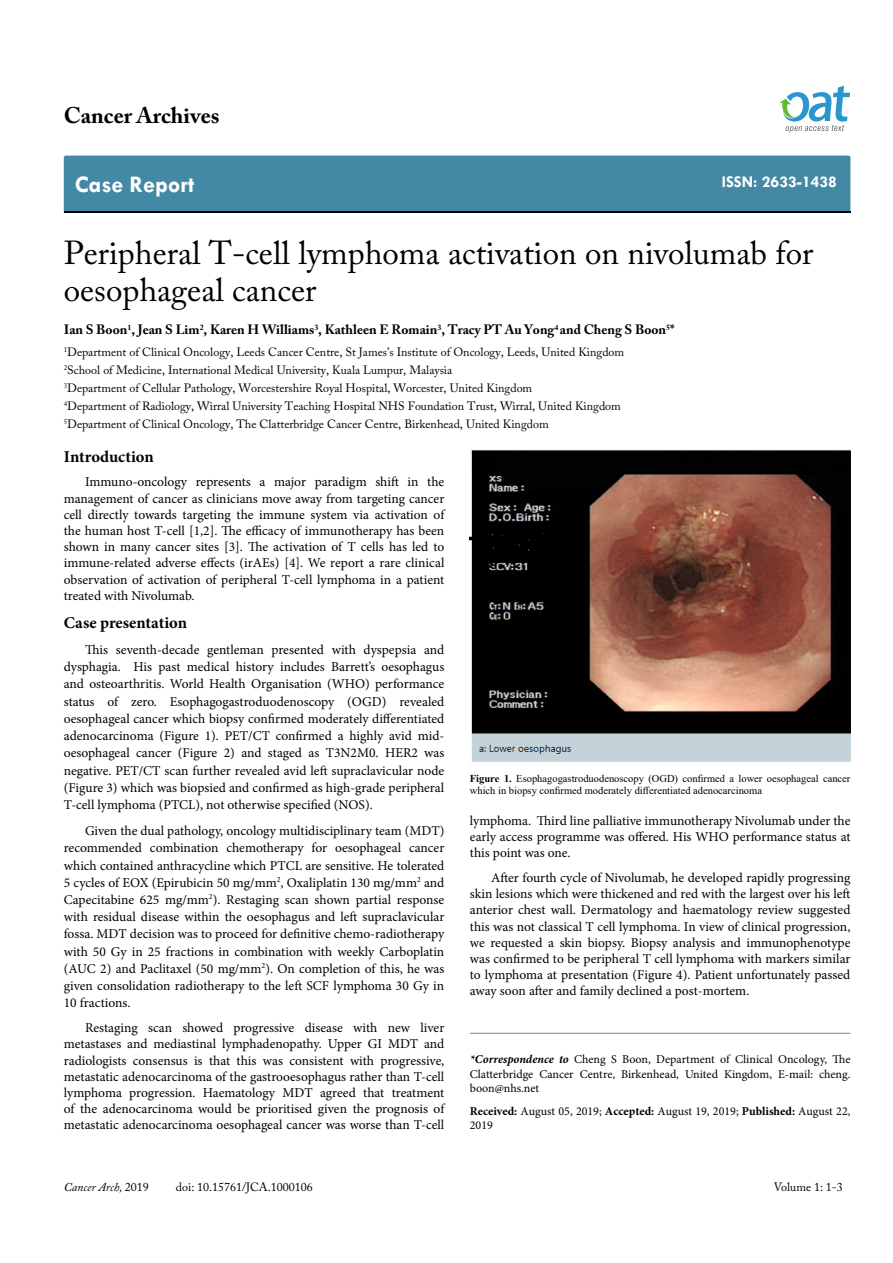
<style>
.page{position:relative;width:893px;height:1263px;background:#fff}
.page>*{position:absolute;margin:0;border:0;box-sizing:border-box;transform-origin:0 0}
.t1{font:33px/37.5px "Adobe Caslon Pro";color:#000}
.t2{font:700 24px "Tw Cen";color:#fff}
.t3{font:700 22.5px "Adobe Caslon Pro";color:#000}
.t4{font:700 16.5px "Minion Pro";letter-spacing:-.005em;color:#000}
.t5{font:700 16.5px "Tw Cen";color:#fff}
.t6{font:13.5px/16.2px "Minion Pro";letter-spacing:-.005em;color:#000;text-align:justify}
.t7{font:700 13.5px "Adobe Caslon Pro";color:#000}
.t8{font:12px/18px "Adobe Caslon Pro";color:#000}
.t9{font:12px/14.4px "Minion Pro";color:#000;text-align:justify}
.t10{font:italic 12px "Adobe Caslon Pro";color:#000}
.t11{font:10.5px/12.6px "Times New Roman";color:#000}
.s1{font-weight:700}
.s2{font-weight:700;font-style:italic}
.s3{font-style:normal}
</style>
<div class="page">
<div style="left:64px;top:156px;width:786px;height:56px;background:#4389a5"></div>
<svg style="left:779px;top:86px;width:71px;height:47px"></svg>
<hr style="left:470px;top:1033px;width:380px;height:1px;background:#808285">
<img style="left:470px;top:450px;width:380px;height:312px">
<h3 class="t3" style="left:64px;top:102px;width:157px">Cancer Archives</h3>
<h2 class="t2" style="left:75px;top:170px;width:121px">Case Report</h2>
<p class="t5" style="left:722px;top:172px;width:117px">ISSN: 2633-1438</p>
<h1 class="t1" style="left:64px;top:233px;width:751px">Peripheral T-cell lymphoma activation on nivolumab for oesophageal cancer</h1>
<p class="t7" style="left:64px;top:322px;width:612px">Ian S Boon<sup>1</sup>, Jean S Lim<sup>2</sup>, Karen H Williams<sup>3</sup>, Kathleen E Romain<sup>3</sup>, Tracy PT Au Yong<sup>4</sup> and Cheng S Boon<sup>5</sup>*</p>
<p class="t8" style="left:64px;top:343px;width:562px"><sup>1</sup>Department of Clinical Oncology, Leeds Cancer Centre, St James’s Institute of Oncology, Leeds, United Kingdom <sup>2</sup>School of Medicine, International Medical University, Kuala Lumpur, Malaysia<br><sup>3</sup>Department of Cellular Pathology, Worcestershire Royal Hospital, Worcester, United Kingdom<br><sup>4</sup>Department of Radiology, Wirral University Teaching Hospital NHS Foundation Trust, Wirral, United Kingdom <sup>5</sup>Department of Clinical Oncology, The Clatterbridge Cancer Centre, Birkenhead, United Kingdom</p>
<p class="t4" style="left:64px;top:445px;width:91px">Introduction</p>
<p class="t6" style="left:64px;top:474px;width:382px;text-indent:21px">Immuno-oncology represents a major paradigm shift in the management of cancer as clinicians move away from targeting cancer cell directly towards targeting the immune system via activation of the human host T-cell [1,2]. The efficacy of immunotherapy has been shown in many cancer sites [3]. The activation of T cells has led to immune-related adverse effects (irAEs) [4]. We report a rare clinical observation of activation of peripheral T-cell lymphoma in a patient treated with Nivolumab.</p>
<p class="t4" style="left:64px;top:611px;width:125px">Case presentation</p>
<p class="t6" style="left:64px;top:641px;width:382px;line-height:17.2px;text-indent:21px">This seventh-decade gentleman presented with dyspepsia and dysphagia. His past medical history includes Barrett’s oesophagus and osteoarthritis. World Health Organisation (WHO) performance status of zero. Esophagogastroduodenoscopy (OGD) revealed oesophageal cancer which biopsy confirmed moderately differentiated adenocarcinoma (Figure 1). PET/CT confirmed a highly avid mid&shy;oesophageal cancer (Figure 2) and staged as T3N2M0. HER2 was negative. PET/CT scan further revealed avid left supraclavicular node (Figure 3) which was biopsied and confirmed as high-grade peripheral T-cell lymphoma (PTCL), not otherwise specified (NOS).</p>
<p class="t6" style="left:64px;top:822px;width:382px;line-height:17.2px;text-indent:21px">Given the dual pathology, oncology multidisciplinary team (MDT) recommended combination chemotherapy for oesophageal cancer which contained anthracycline which PTCL are sensitive. He tolerated 5 cycles of EOX (Epirubicin 50 mg/mm<sup>2</sup>, Oxaliplatin 130 mg/mm<sup>2</sup> and Capecitabine 625 mg/mm<sup>2</sup>). Restaging scan shown partial response with residual disease within the oesophagus and left supraclavicular fossa. MDT decision was to proceed for definitive chemo-radiotherapy with 50 Gy in 25 fractions in combination with weekly Carboplatin (AUC 2) and Paclitaxel (50 mg/mm<sup>2</sup>). On completion of this, he was given consolidation radiotherapy to the left SCF lymphoma 30 Gy in 10 fractions.</p>
<p class="t6" style="left:64px;top:1020px;width:382px;text-indent:21px">Restaging scan showed progressive disease with new liver metastases and mediastinal lymphadenopathy. Upper GI MDT and radiologists consensus is that this was consistent with progressive, metastatic adenocarcinoma of the gastrooesophagus rather than T-cell lymphoma progression. Haematology MDT agreed that treatment of the adenocarcinoma would be prioritised given the prognosis of metastatic adenocarcinoma oesophageal cancer was worse than T-cell</p>
<p class="t11" style="left:470px;top:771px;width:382px"><span class="s1">Figure 1.</span> Esophagogastroduodenoscopy (OGD) confirmed a lower oesophageal cancer which in biopsy confirmed moderately differentiated adenocarcinoma</p>
<p class="t6" style="left:470px;top:812px;width:382px">lymphoma. Third line palliative immunotherapy Nivolumab under the early access programme was offered. His WHO performance status at this point was one.</p>
<p class="t6" style="left:470px;top:869px;width:382px;text-indent:21px">After fourth cycle of Nivolumab, he developed rapidly progressing skin lesions which were thickened and red with the largest over his left anterior chest wall. Dermatology and haematology review suggested this was not classical T cell lymphoma. In view of clinical progression, we requested a skin biopsy. Biopsy analysis and immunophenotype was confirmed to be peripheral T cell lymphoma with markers similar to lymphoma at presentation (Figure 4). Patient unfortunately passed away soon after and family declined a post-mortem.</p>
<p class="t9" style="left:470px;top:1052px;width:382px"><span class="s2">*Correspondence to</span> Cheng S Boon, Department of Clinical Oncology, The Clatterbridge Cancer Centre, Birkenhead, United Kingdom, E-mail: cheng. boon@nhs.net</p>
<p class="t9" style="left:470px;top:1104px;width:382px"><span class="s1">Received:</span> August 05, 2019; <span class="s1">Accepted:</span> August 19, 2019; <span class="s1">Published:</span> August 22,<br>2019</p>
<p class="t10" style="left:64px;top:1180px;width:86px">Cancer Arch, <span class="s3">2019</span></p>
<p class="t8" style="left:176px;top:1178px;width:138px">doi: 10.15761/JCA.1000106</p>
<p class="t8" style="left:774px;top:1178px;width:71px">Volume 1: 1-3</p>
</div>
